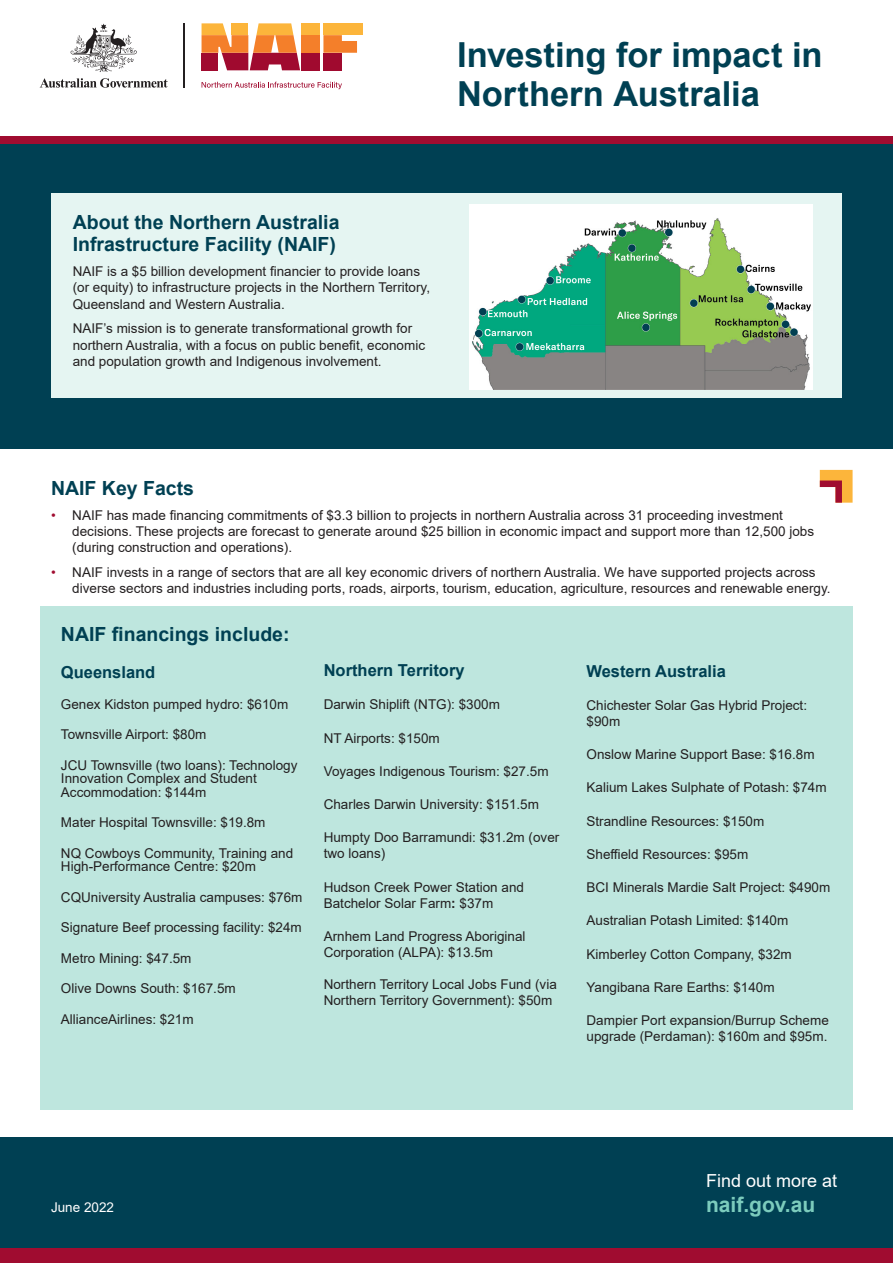
<style>
.page{position:relative;width:893px;height:1263px;background:#fff}
.page>*{position:absolute;margin:0;border:0;box-sizing:border-box;transform-origin:0 0}
.t1{font:700 34.5px/39px "Arial";letter-spacing:-.005em;color:#004053}
.t2{font:700 21px "Arial";color:#7cccbd}
.Heading_01{font:700 19.5px/22.5px "Arial";color:#004053}
.t3{font:18px "Arial";color:#fff}
.Heading_01-2{font:700 16.5px "Arial";color:#004053}
.Heading_02{font:13.5px/16.2px "Arial";color:#231f20}
.Body_Arial{font:13.5px/16.2px "Arial";color:#231f20}
.Body_Arial_white{font:13.5px "Arial";color:#fff}
.s1{color:#a00c30}
.s2{font-weight:700}
</style>
<div class="page">
<div style="left:0;top:1137px;width:893px;height:126px;background:#004053"></div>
<div style="left:0;top:136px;width:893px;height:313px;background:#004053"></div>
<div style="left:0;top:1249px;width:893px;height:14px;background:#a00c30"></div>
<div style="left:0;top:136px;width:893px;height:7px;background:#a00c30"></div>
<svg style="left:40px;top:78px;width:128px;height:10px"></svg>
<svg style="left:71px;top:24px;width:66px;height:48px"></svg>
<hr style="left:184px;top:24px;width:1px;height:64px;background:#231f20">
<svg style="left:202px;top:82px;width:140px;height:7px"></svg>
<div style="left:302px;top:23px;width:18px;height:12px;background:#fcb53b"></div>
<div style="left:302px;top:53px;width:18px;height:17px;background:#a00a2f"></div>
<div style="left:323px;top:53px;width:19px;height:17px;background:#a00a2f"></div>
<div style="left:323px;top:23px;width:40px;height:12px;background:#fcb53b"></div>
<svg style="left:202px;top:23px;width:98px;height:47px"></svg>
<svg style="left:323px;top:35px;width:34px;height:18px"></svg>
<div style="left:302px;top:35px;width:18px;height:18px;background:#f47f2a"></div>
<div style="left:232px;top:23px;width:16px;height:12px;background:#fcb53b"></div>
<div style="left:40px;top:606px;width:813px;height:504px;background:#bee6de"></div>
<svg style="left:820px;top:470px;width:33px;height:33px"></svg>
<div style="left:51px;top:194px;width:791px;height:204px;background:#e5f5f2"></div>
<img style="left:469px;top:204px;width:344px;height:185px">
<p class="t1" style="left:457px;top:36px;width:367px">Investing for impact in<br>Northern Australia</p>
<p class="Heading_01" style="left:73px;top:211px;width:268px">About the Northern Australia<br>Infrastructure Facility (NAIF)</p>
<p class="Body_Arial" style="left:73px;top:263px;width:359px">NAIF is a $5 billion development financier to provide loans (or equity) to infrastructure projects in the Northern Territory,<br>Queensland and Western Australia.</p>
<p class="Body_Arial" style="left:73px;top:320px;width:354px">NAIF’s mission is to generate transformational growth for northern Australia, with a focus on public benefit, economic and population growth and Indigenous involvement.</p>
<p class="Heading_01" style="left:51px;top:477px;width:145px">NAIF Key Facts</p>
<p class="Body_Arial" style="left:72px;top:507px;width:743px;text-indent:-21px"><span class="s1">•</span> NAIF has made financing commitments of $3.3 billion to projects in northern Australia across 31 proceeding investment decisions. These projects are forecast to generate around $25 billion in economic impact and support more than 12,500 jobs (during construction and operations).</p>
<p class="Body_Arial" style="left:72px;top:564px;width:760px;text-indent:-21px"><span class="s1">•</span> NAIF invests in a range of sectors that are all key economic drivers of northern Australia. We have supported projects across diverse sectors and industries including ports, roads, airports, tourism, education, agriculture, resources and renewable energy.</p>
<p class="Heading_01" style="left:61px;top:623px;width:230px">NAIF financings include:</p>
<p class="Heading_01-2" style="left:61px;top:661px;width:96px">Queensland</p>
<p class="Heading_02" style="left:61px;top:696px;width:229px">Genex Kidston pumped hydro: $610m</p>
<p class="Heading_02" style="left:61px;top:726px;width:147px">Townsville Airport: $80m</p>
<p class="Heading_02" style="left:61px;top:758px;width:238px;line-height:13.5px">JCU Townsville (two loans): Technology<br>Innovation Complex and Student<br>Accommodation: $144m</p>
<p class="Heading_02" style="left:61px;top:814px;width:206px">Mater Hospital Townsville: $19.8m</p>
<p class="Heading_02" style="left:61px;top:846px;width:234px;line-height:13.5px">NQ Cowboys Community, Training and<br>High-Performance Centre: $20m</p>
<p class="Heading_02" style="left:61px;top:889px;width:243px">CQUniversity Australia campuses: $76m</p>
<p class="Heading_02" style="left:61px;top:919px;width:242px">Signature Beef processing facility: $24m</p>
<p class="Heading_02" style="left:61px;top:950px;width:132px">Metro Mining: $47.5m</p>
<p class="Heading_02" style="left:61px;top:980px;width:176px">Olive Downs South: $167.5m</p>
<p class="Heading_02" style="left:61px;top:1011px;width:134px">AllianceAirlines: $21m</p>
<p class="Heading_01-2" style="left:324px;top:659px;width:142px">Northern Territory</p>
<p class="Heading_02" style="left:324px;top:696px;width:178px">Darwin Shiplift (NTG): $300m</p>
<p class="Heading_02" style="left:324px;top:729px;width:118px">NT Airports: $150m</p>
<p class="Heading_02" style="left:324px;top:763px;width:226px">Voyages Indigenous Tourism: $27.5m</p>
<p class="Heading_02" style="left:324px;top:796px;width:217px">Charles Darwin University: $151.5m</p>
<p class="Heading_02" style="left:324px;top:829px;width:237px">Humpty Doo Barramundi: $31.2m (over two loans)</p>
<p class="Heading_02" style="left:324px;top:879px;width:202px">Hudson Creek Power Station and<br>Batchelor Solar Farm<span class="s2">:</span> $37m</p>
<p class="Heading_02" style="left:324px;top:928px;width:203px">Arnhem Land Progress Aboriginal<br>Corporation (ALPA): $13.5m</p>
<p class="Heading_02" style="left:324px;top:976px;width:235px">Northern Territory Local Jobs Fund (via<br>Northern Territory Government): $50m</p>
<p class="Heading_01-2" style="left:586px;top:659px;width:141px">Western Australia</p>
<p class="Heading_02" style="left:586px;top:697px;width:222px">Chichester Solar Gas Hybrid Project: $90m</p>
<p class="Heading_02" style="left:586px;top:746px;width:230px">Onslow Marine Support Base: $16.8m</p>
<p class="Heading_02" style="left:586px;top:779px;width:242px">Kalium Lakes Sulphate of Potash: $74m</p>
<p class="Heading_02" style="left:586px;top:813px;width:179px">Strandline Resources: $150m</p>
<p class="Heading_02" style="left:586px;top:846px;width:163px">Sheffield Resources: $95m</p>
<p class="Heading_02" style="left:586px;top:879px;width:245px">BCI Minerals Mardie Salt Project: $490m</p>
<p class="Heading_02" style="left:586px;top:912px;width:203px">Australian Potash Limited: $140m</p>
<p class="Heading_02" style="left:586px;top:945px;width:207px">Kimberley Cotton Company, $32m</p>
<p class="Heading_02" style="left:586px;top:979px;width:190px">Yangibana Rare Earths: $140m</p>
<p class="Heading_02" style="left:586px;top:1012px;width:244px">Dampier Port expansion/Burrup Scheme upgrade (Perdaman): $160m and $95m.</p>
<p class="Body_Arial_white" style="left:51px;top:1198px;width:65px">June 2022</p>
<p class="t3" style="left:706px;top:1168px;width:133px">Find out more at</p>
<p class="t2" style="left:706px;top:1190px;width:111px">naif.gov.au</p>
</div>
